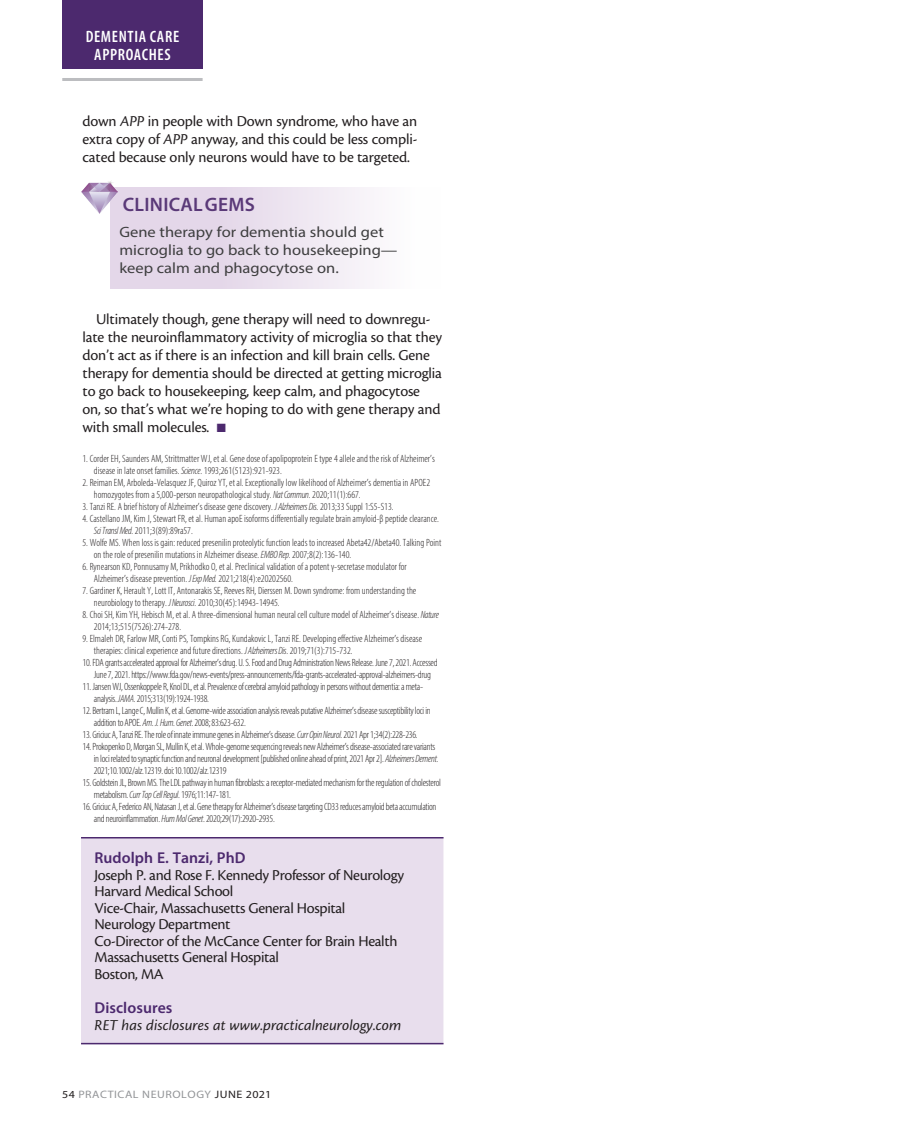
<style>
.page{position:relative;width:905px;height:1134px;background:#fff}
.page>*{position:absolute;margin:0;border:0;box-sizing:border-box;transform-origin:0 0}
.pullquote{font:600 19.5px "Myriad Pro";letter-spacing:.015em;color:#5a3978}
.t1{font:600 condensed 16.5px/18.3px "Myriad Pro";letter-spacing:.04em;color:#fff;text-align:center}
.body{font:15.75px/18px "Cronos Pro";letter-spacing:-.01em;color:#231f20;text-align:justify}
.bio_info{font:15.75px/16.5px "Cronos Pro";letter-spacing:-.02em;color:#231f20}
.bio_info-2{font:italic 15.75px "Cronos Pro";color:#231f20}
.bio_name{font:600 15.75px "Myriad Pro";letter-spacing:.005em;color:#4c296e}
.pullquote-2{font:15px/18px "Myriad Pro";color:#3e3e3f;scale:1.1 1}
.t2{font:10.8px "Myriad Pro";letter-spacing:.045em;color:#939598;scale:1.11 1}
.footnotes_10{font:300 condensed 10.5px/12px "Myriad Pro";color:#231f20}
.footnotes_10-2{font:300 condensed 10.5px/12px "Myriad Pro";letter-spacing:-.025em;color:#231f20}
.s1{font-style:italic}
.s2{color:#4c296e}
.s3{color:#231f20}
</style>
<div class="page">
<div style="left:62px;top:0;width:140px;height:69px;background:#4c296e"></div>
<hr style="left:62px;top:78px;width:140px;height:3px;background:#bcbdc0">
<div style="left:110px;top:188px;width:330px;height:101px;background:linear-gradient(to right,#decee4,#fdfdfd)"></div>
<img style="left:81px;top:181px;width:36px;height:33px">
<div style="left:81px;top:837px;width:362px;height:207px;background:#e8deed"></div>
<hr style="left:81px;top:837px;width:362px;height:1px;background:#4c296e">
<hr style="left:81px;top:1043px;width:362px;height:1px;background:#4c296e">
<h2 class="t1" style="left:86px;top:27px;width:95px">DEMENTIA CARE<br>APPROACHES</h2>
<p class="body" style="left:82px;top:112px;width:336px">down <span class="s1">APP</span> in people with Down syndrome, who have an extra copy of <span class="s1">APP</span> anyway, and this could be less compli&shy;cated because only neurons would have to be targeted.</p>
<p class="pullquote" style="left:123px;top:192px;width:134px">CLINICALGEMS</p>
<p class="pullquote-2" style="left:119px;top:223px;width:254px">Gene therapy for dementia should get microglia to go back to housekeeping— keep calm and phagocytose on.</p>
<p class="body" style="left:82px;top:310px;width:361px;text-align:left;text-indent:14px">Ultimately though, gene therapy will need to downregu&shy;late the neuroinflammatory activity of microglia so that they don’t act as if there is an infection and kill brain cells. Gene therapy for dementia should be directed at getting microglia to go back to housekeeping, keep calm, and phagocytose on, so that’s what we’re hoping to do with gene therapy and with small molecules. <span class="s2">■</span></p>
<p class="footnotes_10" style="left:94px;top:452px;width:342px;text-indent:-11px">1. Corder EH, Saunders AM, Strittmatter WJ, et al. Gene dose of apolipoprotein E type 4 allele and the risk of Alzheimer’s disease in late onset families. <span class="s1">Science</span>. 1993;261(5123):921-923.</p>
<p class="footnotes_10" style="left:94px;top:476px;width:338px;text-indent:-11px">2. Reiman EM, Arboleda-Velasquez JF, Quiroz YT, et al. Exceptionally low likelihood of Alzheimer’s dementia in APOE2 homozygotes from a 5,000-person neuropathological study. <span class="s1">Nat Commun</span>. 2020;11(1):667.</p>
<p class="footnotes_10" style="left:82px;top:500px;width:312px">3. Tanzi RE. A brief history of Alzheimer’s disease gene discovery. <span class="s1">J Alzheimers Dis</span>. 2013;33 Suppl 1:S5-S13.</p>
<p class="footnotes_10" style="left:94px;top:512px;width:346px;text-indent:-11px">4. Castellano JM, Kim J, Stewart FR, et al. Human apoE isoforms differentially regulate brain amyloid-β peptide clearance.<br><span class="s1">Sci Transl Med.</span> 2011;3(89):89ra57.</p>
<p class="footnotes_10" style="left:94px;top:536px;width:349px;text-indent:-11px">5. Wolfe MS. When loss is gain: reduced presenilin proteolytic function leads to increased Abeta42/Abeta40. Talking Point on the role of presenilin mutations in Alzheimer disease. <span class="s1">EMBO Rep</span>. 2007;8(2):136-140.</p>
<p class="footnotes_10" style="left:94px;top:560px;width:314px;text-indent:-11px">6. Rynearson KD, Ponnusamy M, Prikhodko O, et al. Preclinical validation of a potent γ-secretase modulator for<br>Alzheimer’s disease prevention. <span class="s1">J Exp Med.</span> 2021;218(4):e20202560.</p>
<p class="footnotes_10" style="left:94px;top:584px;width:324px;text-indent:-11px">7. Gardiner K, Herault Y, Lott IT, Antonarakis SE, Reeves RH, Dierssen M. Down syndrome: from understanding the neurobiology to therapy. <span class="s1">J Neurosci</span>. 2010;30(45):14943-14945.</p>
<p class="footnotes_10" style="left:94px;top:608px;width:347px;text-indent:-11px">8. Choi SH, Kim YH, Hebisch M, et al. A three-dimensional human neural cell culture model of Alzheimer’s disease. <span class="s1">Nature<br></span>2014;13;515(7526):274-278.</p>
<p class="footnotes_10" style="left:94px;top:632px;width:330px;text-indent:-11px">9. Elmaleh DR, Farlow MR, Conti PS, Tompkins RG, Kundakovic L, Tanzi RE. Developing effective Alzheimer’s disease therapies: clinical experience and future directions. <span class="s1">J Alzheimers Dis</span>. 2019;71(3):715-732.</p>
<p class="footnotes_10-2" style="left:82px;top:656px;width:356px;text-align:center">10. FDA grants accelerated approval for Alzheimer’s drug. U. S. Food and Drug Administration News Release. June 7, 2021. Accessed<br>June 7, 2021. https://www.fda.gov/news-events/press-announcements/fda-grants-accelerated-approval-alzheimers-drug</p>
<p class="footnotes_10-2" style="left:94px;top:680px;width:330px;text-indent:-11px">11. Jansen WJ, Ossenkoppele R, Knol DL, et al. Prevalence of cerebral amyloid pathology in persons without dementia: a meta&shy;analysis. <span class="s1">JAMA</span>. 2015;313(19):1924-1938.</p>
<p class="footnotes_10-2" style="left:94px;top:704px;width:338px;text-indent:-11px">12. Bertram L, Lange C, Mullin K, et al. Genome-wide association analysis reveals putative Alzheimer’s disease susceptibility loci in addition to APOE. <span class="s1">Am. J. Hum. Genet</span>. 2008; 83:623-632.</p>
<p class="footnotes_10-2" style="left:82px;top:728px;width:337px">13. Griciuc A, Tanzi RE. The role of innate immune genes in Alzheimer’s disease. <span class="s1">Curr Opin Neurol.</span> 2021 Apr 1;34(2):228-236.</p>
<p class="footnotes_10-2" style="left:94px;top:740px;width:346px;text-indent:-11px">14. Prokopenko D, Morgan SL, Mullin K, et al. Whole-genome sequencing reveals new Alzheimer’s disease-associated rare variants in loci related to synaptic function and neuronal development [published online ahead of print, 2021 Apr 2]. <span class="s1">Alzheimers Dement</span>.<br>2021;10.1002/alz.12319. doi:10.1002/alz.12319</p>
<p class="footnotes_10-2" style="left:94px;top:776px;width:348px;text-indent:-11px">15. Goldstein JL, Brown MS. The LDL pathway in human fibroblasts: a receptor-mediated mechanism for the regulation of cholesterol metabolism. <span class="s1">Curr Top Cell Regul</span>. 1976;11:147-181.</p>
<p class="footnotes_10-2" style="left:94px;top:800px;width:344px;text-indent:-11px">16. Griciuc A, Federico AN, Natasan J, et al. Gene therapy for Alzheimer’s disease targeting CD33 reduces amyloid beta accumulation and neuroinflammation. <span class="s1">Hum Mol Genet</span>. 2020;29(17):2920-2935.</p>
<p class="bio_name" style="left:94px;top:848px;width:153px">Rudolph E. Tanzi, PhD</p>
<p class="bio_info" style="left:94px;top:867px;width:311px">Joseph P. and Rose F. Kennedy Professor of Neurology<br>Harvard Medical School</p>
<p class="bio_info" style="left:94px;top:900px;width:252px">Vice-Chair, Massachusetts General Hospital</p>
<p class="bio_info" style="left:94px;top:916px;width:138px">Neurology Department</p>
<p class="bio_info" style="left:94px;top:933px;width:304px">Co-Director of the McCance Center for Brain Health<br>Massachusetts General Hospital</p>
<p class="bio_info" style="left:94px;top:966px;width:71px">Boston, MA</p>
<p class="bio_name" style="left:94px;top:998px;width:79px">Disclosures</p>
<p class="bio_info-2" style="left:94px;top:1016px;width:308px">RET has disclosures at www.practicalneurology.com</p>
<p class="t2" style="left:62px;top:1088px;width:190px"><span class="s3">54</span> PRACTICAL NEUROLOGY <span class="s3">JUNE 2021</span></p>
</div>
